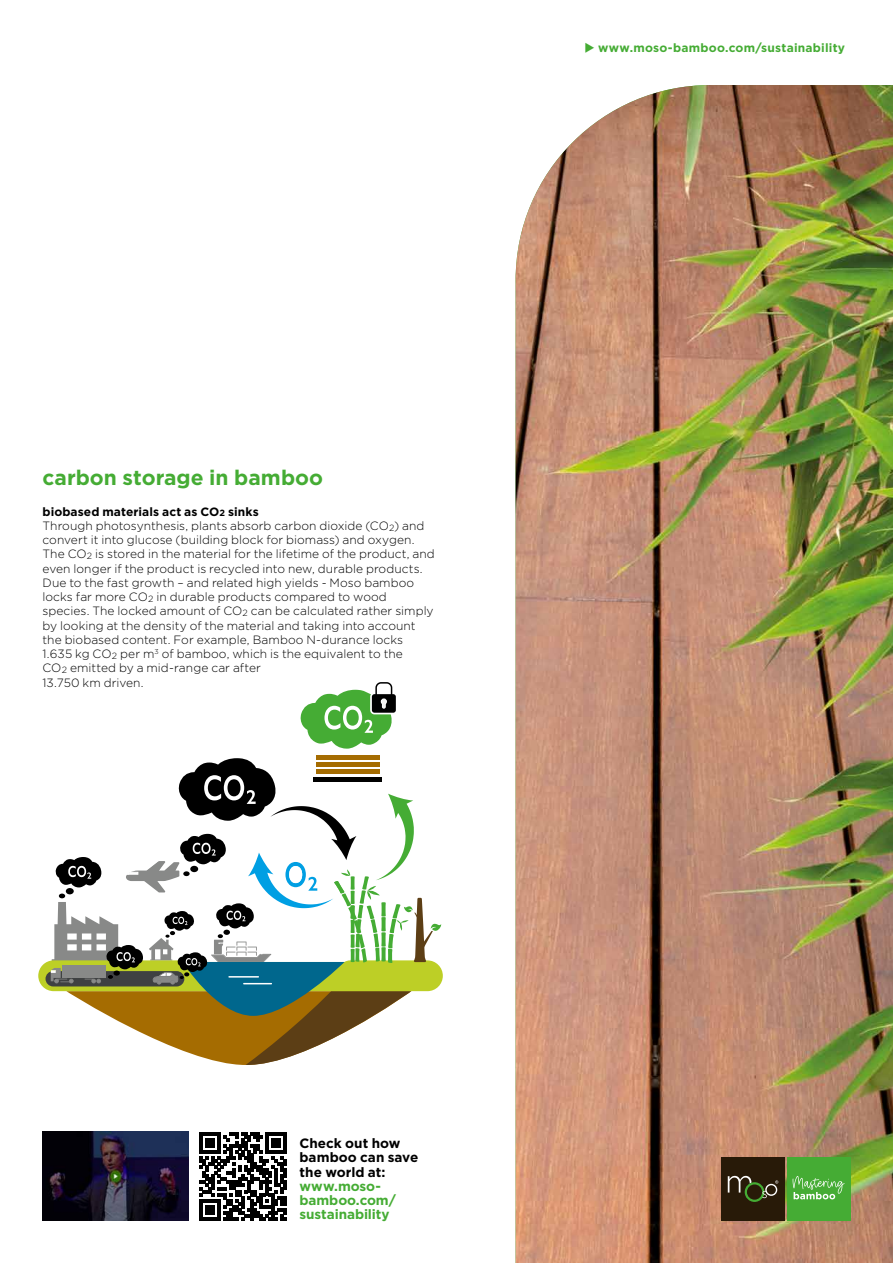
<style>
.page{position:relative;width:893px;height:1263px;background:#fff}
.page>*{position:absolute;margin:0;border:0;box-sizing:border-box;transform-origin:0 0}
.t1{font:700 21px "Gotham";color:#45ac34}
.t2{font:700 13.5px/14.2px "Gotham";letter-spacing:.005em;color:#000}
.t3{font:700 13.5px/14.2px "Gotham";letter-spacing:-.005em;color:#45ac34}
.t4{font:300 12px/14.2px "Gotham";letter-spacing:.005em;color:#000}
.t5{font:700 12px "Gotham";letter-spacing:.02em;color:#45ac34}
.s1{font-weight:700}
.s2{font-weight:700;font-size:9px}
.s3{font-size:9px}
</style>
<div class="page">
<img style="left:516px;top:85px;width:377px;height:1178px">
<div style="left:721px;top:1157px;width:64px;height:63px;background:#281a08"></div>
<div style="left:787px;top:1157px;width:63px;height:63px;background:#45ac34"></div>
<svg style="left:793px;top:1176px;width:52px;height:23px"></svg>
<svg style="left:728px;top:1176px;width:50px;height:26px"></svg>
<svg style="left:300px;top:682px;width:96px;height:67px"></svg>
<svg style="left:38px;top:758px;width:405px;height:307px"></svg>
<div style="left:316px;top:755px;width:64px;height:5px;background:#a56c01"></div>
<hr style="left:316px;top:763px;width:64px;height:4px;background:#a56c01">
<hr style="left:316px;top:770px;width:64px;height:4px;background:#a56c01">
<div style="left:314px;top:777px;width:68px;height:5px;background:#000"></div>
<img style="left:43px;top:1131px;width:145px;height:89px">
<svg style="left:199px;top:1133px;width:87px;height:87px"></svg>
<p class="t5" style="left:598px;top:40px;width:249px">www.moso-bamboo.com/sustainability</p>
<h1 class="t1" style="left:43px;top:463px;width:282px">carbon storage in bamboo</h1>
<p class="t4" style="left:43px;top:504px;width:394px"><span class="s1">biobased materials act as CO</span><span class="s2">2</span> <span class="s1">sinks<br></span>Through photosynthesis, plants absorb carbon dioxide (CO<span class="s3">2</span>) and convert it into glucose (building block for biomass) and oxygen.<br>The CO<span class="s3">2</span> is stored in the material for the lifetime of the product, and even longer if the product is recycled into new, durable products.<br>Due to the fast growth – and related high yields - Moso bamboo locks far more CO<span class="s3">2</span> in durable products compared to wood species. The locked amount of CO<span class="s3">2</span> can be calculated rather simply by looking at the density of the material and taking into account the biobased content. For example, Bamboo N-durance locks 1.635 kg CO<span class="s3">2</span> per m<sup>3</sup> of bamboo, which is the equivalent to the<br>CO<span class="s3">2</span> emitted by a mid-range car after<br>13.750 km driven.</p>
<p class="t2" style="left:300px;top:1136px;width:120px">Check out how bamboo can save the world at:</p>
<p class="t3" style="left:300px;top:1179px;width:98px">www.moso&shy;bamboo.com/ sustainability</p>
</div>
